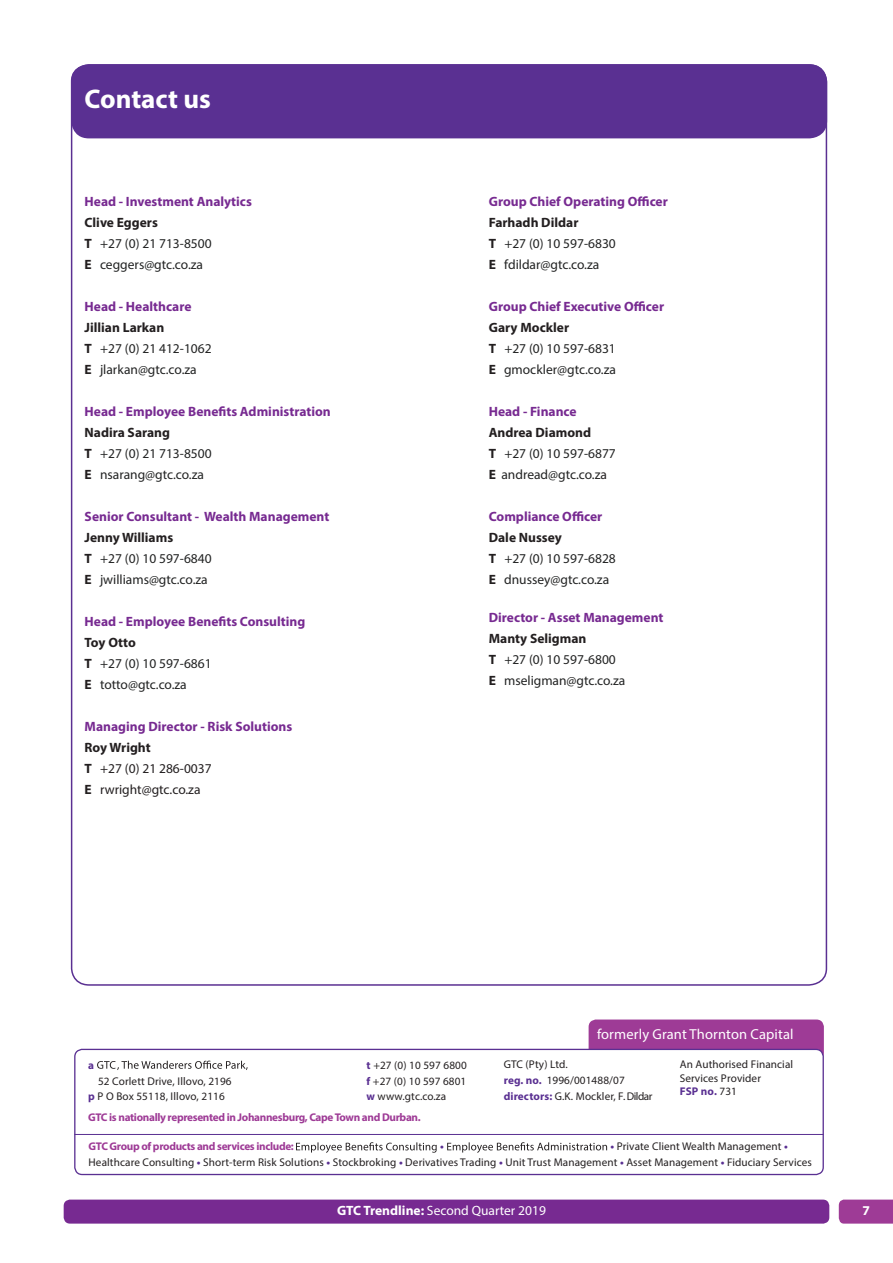
<style>
.page{position:relative;width:893px;height:1263px;background:#fff}
.page>*{position:absolute;margin:0;border:0;box-sizing:border-box;transform-origin:0 0}
.t1{font:700 27px "Myriad Pro";color:#fff}
.t2{font:14.55px "Myriad Pro";letter-spacing:.01em;color:#fff}
.t3{font:13.5px/21px "Myriad Pro";color:#222323}
.t4{font:700 13.5px "Myriad Pro";color:#772a91}
.t5{font:13.5px/21px "Myriad Pro";color:#231f20}
.t6{font:13.5px "Myriad Pro";color:#fff}
.t7{font:700 13.5px "Myriad Pro";color:#fff}
.t8{font:11.25px/15.8px "Myriad Pro";letter-spacing:.01em;color:#231f20}
.t9{font:700 11.25px "Myriad Pro";letter-spacing:-.03em;color:#9e3b96}
.t10{font:700 11.25px "Myriad Pro";color:#5a3092}
.s1{font-weight:700;color:#231f20}
.s2{font-weight:700}
.s3{color:#231f20}
.s4{font-weight:700;color:#5a3092}
</style>
<div class="page">
<div style="left:71px;top:64px;width:756px;height:74px;background:#5a3092;border-radius:18px"></div>
<div style="left:64px;top:1199px;width:765px;height:24px;background:#772a91;border-radius:6px"></div>
<svg style="left:839px;top:1199px;width:54px;height:24px"></svg>
<div style="left:589px;top:1019px;width:235px;height:41px;background:#9e3b96;border-radius:7px"></div>
<div style="left:75px;top:1049px;width:748px;height:125px;background:#fff;border-radius:7px"></div>
<div style="left:74px;top:1049px;width:750px;height:126px;border:1px solid #5a3092;border-radius:7px"></div>
<svg style="left:97px;top:1060px;width:151px;height:10px"></svg>
<hr style="left:74px;top:1134px;width:749px;height:1px;background:#5a3092">
<svg style="left:296px;top:1142px;width:141px;height:11px"></svg>
<svg style="left:447px;top:1142px;width:160px;height:11px"></svg>
<h1 class="t1" style="left:85px;top:81px;width:128px">Contact us</h1>
<p class="t4" style="left:85px;top:193px;width:169px">Head - Investment Analytics</p>
<p class="t3" style="left:85px;top:212px;width:129px"><span class="s1">Clive Eggers<br>T</span> +27 (0) 21 713-8500<br><span class="s1">E</span> ceggers@gtc.co.za</p>
<p class="t4" style="left:85px;top:298px;width:108px">Head - Healthcare</p>
<p class="t3" style="left:85px;top:317px;width:129px"><span class="s1">Jillian Larkan<br>T</span> +27 (0) 21 412-1062<br><span class="s1">E</span> jlarkan@gtc.co.za</p>
<p class="t4" style="left:85px;top:403px;width:248px">Head - Employee Benefits Administration</p>
<p class="t3" style="left:85px;top:422px;width:129px"><span class="s1">Nadira Sarang<br>T</span> +27 (0) 21 713-8500<br><span class="s1">E</span> nsarang@gtc.co.za</p>
<p class="t4" style="left:85px;top:508px;width:246px">Senior Consultant - Wealth Management</p>
<p class="t3" style="left:85px;top:527px;width:129px"><span class="s1">Jenny Williams<br>T</span> +27 (0) 10 597-6840<br><span class="s1">E</span> jwilliams@gtc.co.za</p>
<p class="t4" style="left:85px;top:613px;width:222px">Head - Employee Benefits Consulting</p>
<p class="t3" style="left:85px;top:632px;width:129px"><span class="s1">Toy Otto<br>T</span> +27 (0) 10 597-6861<br><span class="s1">E</span> totto@gtc.co.za</p>
<p class="t4" style="left:85px;top:718px;width:209px">Managing Director - Risk Solutions</p>
<p class="t5" style="left:85px;top:737px;width:129px"><span class="s2">Roy Wright<br>T</span> +27 (0) 21 286-0037<br><span class="s2">E</span> rwright@gtc.co.za</p>
<p class="t4" style="left:489px;top:193px;width:181px">Group Chief Operating Officer</p>
<p class="t3" style="left:489px;top:212px;width:129px"><span class="s1">Farhadh Dildar<br>T</span> +27 (0) 10 597-6830<br><span class="s1">E</span> fdildar@gtc.co.za</p>
<p class="t4" style="left:489px;top:298px;width:177px">Group Chief Executive Officer</p>
<p class="t3" style="left:489px;top:317px;width:129px"><span class="s1">Gary Mockler<br>T</span> +27 (0) 10 597-6831<br><span class="s1">E</span> gmockler@gtc.co.za</p>
<p class="t4" style="left:489px;top:403px;width:89px">Head - Finance</p>
<p class="t3" style="left:489px;top:422px;width:129px"><span class="s1">Andrea Diamond<br>T</span> +27 (0) 10 597-6877<br><span class="s1">E</span> andread@gtc.co.z<span class="s3">a</span></p>
<p class="t4" style="left:489px;top:508px;width:115px">Compliance Officer</p>
<p class="t3" style="left:489px;top:527px;width:129px"><span class="s1">Dale Nussey<br>T</span> +27 (0) 10 597-6828<br><span class="s1">E</span> dnussey@gtc.co.za</p>
<p class="t4" style="left:489px;top:608px;width:176px">Director - Asset Management</p>
<p class="t3" style="left:489px;top:627px;width:138px"><span class="s1">Manty Seligman<br>T</span> +27 (0) 10 597-6800<br><span class="s1">E</span> mseligman@gtc.co.za</p>
<p class="t2" style="left:597px;top:1025px;width:198px">formerly Grant Thornton Capital</p>
<p class="t8" style="left:367px;top:1057px;width:102px;text-align:justify"><span class="s4">t</span> +27 (0) 10 597 6800 <span class="s4">f</span> +27 (0) 10 597 6801 <span class="s4">w</span> www.gtc.co.za</p>
<p class="t8" style="left:504px;top:1056px;width:150px">GTC (Pty) Ltd.<br><span class="s4">reg. no.</span> 1996/001488/07 <span class="s4">directors:</span> G.K. Mockler, F. Dildar</p>
<p class="t10" style="left:88px;top:1057px;width:7px">a</p>
<p class="t8" style="left:88px;top:1073px;width:145px;text-indent:10px">52 Corlett Drive, Illovo, 2196 <span class="s4">p</span> P O Box 55118, Illovo, 2116</p>
<p class="t9" style="left:88px;top:1110px;width:334px">GTC is nationally represented in Johannesburg, CapeTown and Durban.</p>
<p class="t8" style="left:680px;top:1057px;width:115px;line-height:13.5px">An Authorised Financial<br>Services Provider<br><span class="s4">FSP no.</span> 731</p>
<p class="t9" style="left:89px;top:1139px;width:207px">GTC Group of products and services include:</p>
<p class="t10" style="left:440px;top:1139px;width:5px">•</p>
<p class="t8" style="left:89px;top:1138px;width:725px;text-indent:522px"><span class="s4">•</span> Private Client Wealth Management <span class="s4">•<br></span>Healthcare Consulting <span class="s4">•</span> Short-term Risk Solutions <span class="s4">•</span> Stockbroking <span class="s4">•</span> Derivatives Trading <span class="s4">•</span> Unit Trust Management <span class="s4">•</span> Asset Management <span class="s4">•</span> Fiduciary Services</p>
<p class="t6" style="left:337px;top:1202px;width:210px"><span class="s2">GTC Trendline:</span> Second Quarter 2019</p>
<p class="t7" style="left:862px;top:1202px;width:9px">7</p>
</div>
